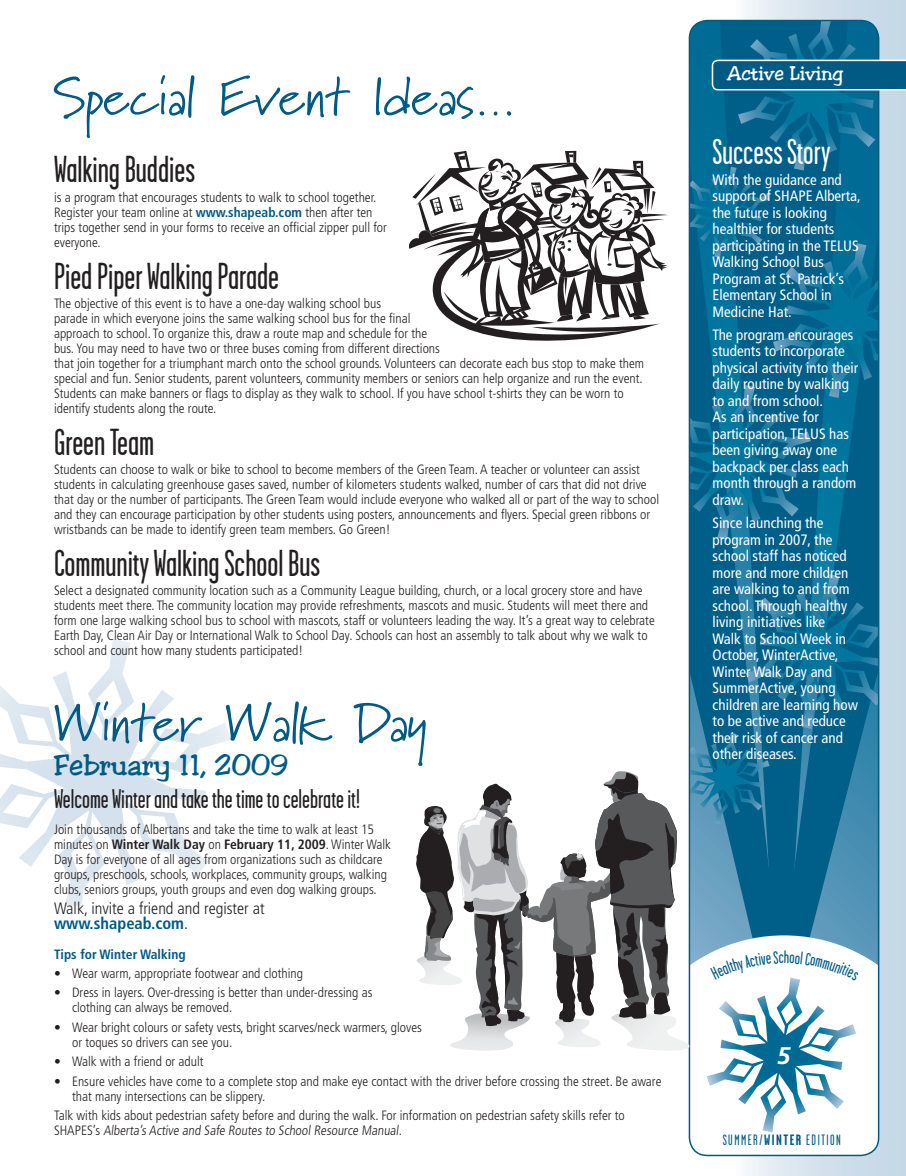
<style>
.page{position:relative;width:906px;height:1176px;background:#fff}
.page>*{position:absolute;margin:0;border:0;box-sizing:border-box;transform-origin:0 0}
.t1{font:54px "Marydale";color:#005a84}
.t2{font:37.5px "Garage Gothic";color:#231f20}
.t3{font:36px "Garage Gothic";color:#fff}
.t4{font:30px "Jester";color:#005a84}
.t5{font:27px "Garage Gothic";color:#231f20}
.t6{font:italic 700 24px "Frutiger";color:#fff}
.t7{font:20.25px "Jester";color:#fff}
.t8{font:300 condensed 16.5px/15px "Frutiger";color:#231f20}
.t9{font:condensed 15px/16.5px "Frutiger";color:#fff}
.t10{font:15px "Garage Gothic";letter-spacing:.1em;color:#005a84}
.t11{font:300 condensed 13.5px/15px "Frutiger";color:#231f20}
.t12{font:700 condensed 13.5px "Frutiger";color:#005a84}
.s1{font-weight:700;color:#005a84}
.s2{font-weight:700}
</style>
<div class="page">
<svg style="left:0;top:639px;width:231px;height:266px"></svg>
<svg style="left:733px;top:0;width:172px;height:1175px;background:#c0d5e3"></svg>
<svg style="left:784px;top:539px;width:91px;height:35px;background:#02658f"></svg>
<svg style="left:691px;top:539px;width:93px;height:35px;background:#06658e"></svg>
<svg style="left:689px;top:21px;width:216px;height:518px;background:#066790"></svg>
<svg style="left:409px;top:151px;width:259px;height:190px"></svg>
<svg style="left:416px;top:574px;width:462px;height:581px"></svg>
<h1 class="t1" style="left:54px;top:64px;width:463px">Special Event Ideas…</h1>
<h2 class="t2" style="left:54px;top:155px;width:143px">Walking Buddies</h2>
<p class="t11" style="left:54px;top:190px;width:334px">is a program that encourages students to walk to school together.<br>Register your team online at <span class="s1">www.shapeab.com</span> then after ten trips together send in your forms to receive an official zipper pull for everyone.</p>
<h2 class="t2" style="left:54px;top:261px;width:226px">Pied Piper Walking Parade</h2>
<p class="t11" style="left:54px;top:297px;width:591px">The objective of this event is to have a one-day walking school bus<br>parade in which everyone joins the same walking school bus for the final<br>approach to school. To organize this, draw a route map and schedule for the<br>bus. You may need to have two or three buses coming from different directions<br>that join together for a triumphant march onto the school grounds. Volunteers can decorate each bus stop to make them special and fun. Senior students, parent volunteers, community members or seniors can help organize and run the event.<br>Students can make banners or flags to display as they walk to school. If you have school t-shirts they can be worn to identify students along the route.</p>
<h2 class="t2" style="left:54px;top:428px;width:101px">Green Team</h2>
<p class="t11" style="left:54px;top:463px;width:606px">Students can choose to walk or bike to school to become members of the Green Team. A teacher or volunteer can assist students in calculating greenhouse gases saved, number of kilometers students walked, number of cars that did not drive that day or the number of participants. The Green Team would include everyone who walked all or part of the way to school and they can encourage participation by other students using posters, announcements and flyers. Special green ribbons or wristbands can be made to identify green team members. Go Green!</p>
<h2 class="t2" style="left:54px;top:549px;width:268px">Community Walking School Bus</h2>
<p class="t11" style="left:54px;top:584px;width:602px">Select a designated community location such as a Community League building, church, or a local grocery store and have students meet there. The community location may provide refreshments, mascots and music. Students will meet there and form one large walking school bus to school with mascots, staff or volunteers leading the way. It’s a great way to celebrate Earth Day, Clean Air Day or International Walk to School Day. Schools can host an assembly to talk about why we walk to school and count how many students participated!</p>
<h1 class="t1" style="left:54px;top:690px;width:375px">Winter Walk Day</h1>
<h3 class="t4" style="left:54px;top:746px;width:235px">February 11, 2009</h3>
<h3 class="t5" style="left:54px;top:788px;width:307px">Welcome Winter and take the time to celebrate it!</h3>
<p class="t11" style="left:54px;top:822px;width:338px">Join thousands of Albertans and take the time to walk at least 15 minutes on <span class="s2">Winter Walk Day</span> on <span class="s2">February 11, 2009</span>. Winter Walk Day is for everyone of all ages from organizations such as childcare groups, preschools, schools, workplaces, community groups, walking clubs, seniors groups, youth groups and even dog walking groups.</p>
<p class="t8" style="left:54px;top:901px;width:212px">Walk, invite a friend and register at <span class="s1">www.shapeab.com</span>.</p>
<p class="t12" style="left:54px;top:948px;width:133px">Tips for Winter Walking</p>
<p class="t11" style="left:54px;top:966px;width:250px">• Wear warm, appropriate footwear and clothing</p>
<p class="t11" style="left:72px;top:986px;width:302px;text-indent:-18px">• Dress in layers. Over-dressing is better than under-dressing as clothing can always be removed.</p>
<p class="t11" style="left:72px;top:1020px;width:351px;text-indent:-18px">• Wear bright colours or safety vests, bright scarves/neck warmers, gloves or toques so drivers can see you.</p>
<p class="t11" style="left:54px;top:1054px;width:151px">• Walk with a friend or adult</p>
<p class="t11" style="left:72px;top:1074px;width:590px;text-indent:-18px">• Ensure vehicles have come to a complete stop and make eye contact with the driver before crossing the street. Be aware that many intersections can be slippery.</p>
<p class="t11" style="left:54px;top:1108px;width:572px">Talk with kids about pedestrian safety before and during the walk. For information on pedestrian safety skills refer to<br>SHAPES’s Alberta’s Active and Safe Routes to School Resource Manual.</p>
<h3 class="t7" style="left:726px;top:61px;width:117px">Active Living</h3>
<h3 class="t3" style="left:712px;top:138px;width:119px">Success Story</h3>
<p class="t9" style="left:712px;top:172px;width:149px">With the guidance and support of SHAPE Alberta, the future is looking healthier for students participating in the TELUS<br>Walking School Bus<br>Program at St. Patrick’s<br>Elementary School in<br>Medicine Hat.</p>
<p class="t9" style="left:712px;top:327px;width:147px">The program encourages students to incorporate physical activity into their daily routine by walking to and from school.<br>As an incentive for participation, TELUS has been giving away one backpack per class each month through a random draw.</p>
<p class="t9" style="left:712px;top:515px;width:147px">Since launching the program in 2007, the school staff has noticed more and more children are walking to and from school. Through healthy living initiatives like<br>Walk to School Week in<br>October, WinterActive,<br>Winter Walk Day and<br>SummerActive, young children are learning how to be active and reduce their risk of cancer and other diseases.</p>
<h3 class="t6" style="left:776px;top:1045px;width:15px">5</h3>
<p class="t10" style="left:722px;top:1133px;width:120px">SUMMER/<span class="s2">WINTER</span> EDITION</p>
</div>
